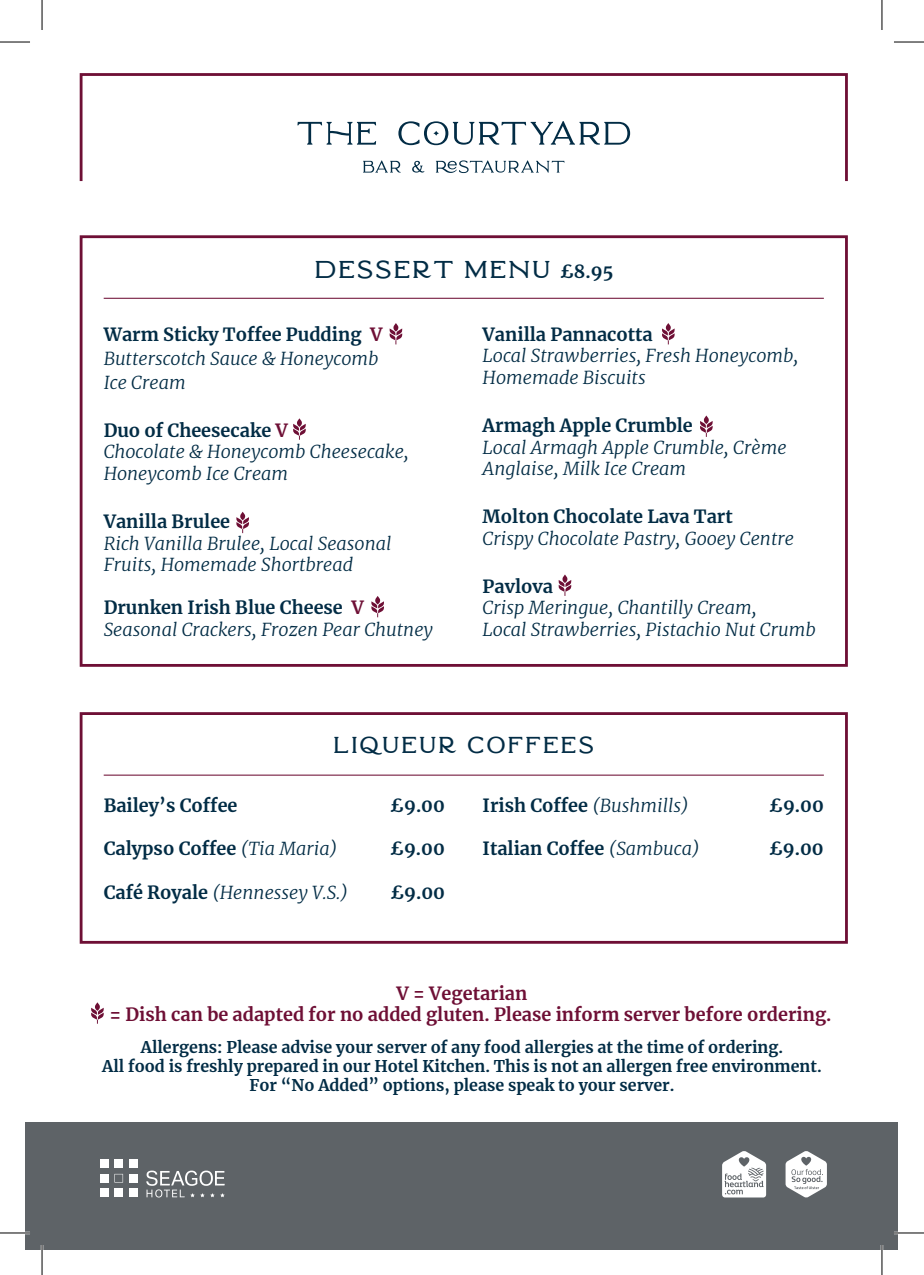
<style>
.page{position:relative;width:924px;height:1275px;background:#fff}
.page>*{position:absolute;margin:0;border:0;box-sizing:border-box;transform-origin:0 0}
.t1{font:700 33.8px "Karin";color:#022c45}
.t2{font:700 32px "Karin";color:#022c45}
.t3{font:italic 300 18px/21.6px "Merriweather";color:#022c45}
.t4{font:700 18px "Merriweather";color:#022c45}
.t5{font:700 18px/21.6px "Merriweather";color:#6e0f35}
.t6{font:700 16px/19.2px "Merriweather";color:#022c45;text-align:center}
.s1{font-family:"Merriweather";font-size:18px}
.s2{font-weight:700;font-style:normal}
.s3{font-weight:700;font-style:normal;color:#6e0f35}
.s4{font-weight:300;font-style:italic}
</style>
<div class="page">
<div style="left:26px;top:1122px;width:872px;height:128px;background:#5e6367"></div>
<div style="left:100px;top:1188px;width:8px;height:9px;background:#fff"></div>
<div style="left:100px;top:1173px;width:8px;height:9px;background:#fff"></div>
<div style="left:100px;top:1159px;width:8px;height:8px;background:#fff"></div>
<div style="left:114px;top:1188px;width:9px;height:9px;background:#fff"></div>
<div style="left:114px;top:1159px;width:9px;height:8px;background:#fff"></div>
<div style="left:129px;top:1188px;width:9px;height:9px;background:#fff"></div>
<div style="left:129px;top:1173px;width:9px;height:9px;background:#fff"></div>
<div style="left:129px;top:1159px;width:9px;height:8px;background:#fff"></div>
<svg style="left:114px;top:1173px;width:9px;height:9px"></svg>
<svg style="left:146px;top:1170px;width:79px;height:27px"></svg>
<svg style="left:722px;top:1151px;width:43px;height:46px"></svg>
<svg style="left:785px;top:1151px;width:41px;height:46px"></svg>
<div style="left:80px;top:235px;width:767px;height:432px;border:3px solid #6e0f35"></div>
<hr style="left:104px;top:298px;width:719px;height:1px;background:#6e0f35">
<div style="left:80px;top:73px;width:767px;height:109px;border:3px solid #6e0f35"></div>
<svg style="left:297px;top:122px;width:79px;height:23px"></svg>
<svg style="left:398px;top:121px;width:231px;height:24px"></svg>
<svg style="left:363px;top:160px;width:37px;height:13px"></svg>
<svg style="left:412px;top:161px;width:12px;height:12px"></svg>
<svg style="left:435px;top:160px;width:129px;height:13px"></svg>
<div style="left:80px;top:712px;width:767px;height:231px;border:3px solid #6e0f35"></div>
<hr style="left:104px;top:774px;width:719px;height:1px;background:#6e0f35">
<svg style="left:91px;top:1002px;width:13px;height:21px"></svg>
<svg style="left:389px;top:323px;width:13px;height:21px"></svg>
<svg style="left:293px;top:418px;width:13px;height:22px"></svg>
<svg style="left:236px;top:512px;width:13px;height:21px"></svg>
<svg style="left:662px;top:323px;width:12px;height:21px"></svg>
<svg style="left:700px;top:415px;width:12px;height:22px"></svg>
<svg style="left:558px;top:574px;width:13px;height:22px"></svg>
<svg style="left:371px;top:596px;width:13px;height:21px"></svg>
<hr style="left:0;top:1231px;width:30px;height:3px;background:#fff">
<hr style="left:893px;top:1231px;width:30px;height:3px;background:#fff">
<hr style="left:41px;top:1245px;width:2px;height:30px;background:#fff">
<hr style="left:880px;top:1245px;width:2px;height:30px;background:#fff">
<hr style="left:0;top:42px;width:30px;height:1px;background:#000">
<hr style="left:893px;top:42px;width:30px;height:1px;background:#000">
<hr style="left:0;top:1232px;width:30px;height:1px;background:#000">
<hr style="left:893px;top:1232px;width:30px;height:1px;background:#000">
<hr style="left:42px;top:0;width:1px;height:30px;background:#000">
<hr style="left:42px;top:1245px;width:1px;height:30px;background:#000">
<hr style="left:881px;top:0;width:1px;height:30px;background:#000">
<hr style="left:881px;top:1245px;width:1px;height:30px;background:#000">
<h1 class="t1" style="left:314px;top:254px;width:301px">dessert menu <span class="s1">£8.95</span></h1>
<p class="t3" style="left:104px;top:322px;width:280px;line-height:24px"><span class="s2">Warm Sticky Toffee Pudding</span> <span class="s3">V<br></span>Butterscotch Sauce &amp; Honeycomb<br>Ice Cream</p>
<p class="t3" style="left:104px;top:419px;width:306px"><span class="s2">Duo of Cheesecake</span> <span class="s3">V<br></span>Chocolate &amp; Honeycomb Cheesecake,<br>Honeycomb Ice Cream</p>
<p class="t4" style="left:104px;top:509px;width:128px">Vanilla Brulee</p>
<p class="t3" style="left:104px;top:532px;width:289px">Rich Vanilla Brulee, Local Seasonal<br>Fruits, Homemade Shortbread</p>
<p class="t3" style="left:104px;top:596px;width:331px"><span class="s2">Drunken Irish Blue Cheese</span> <span class="s3">V<br></span>Seasonal Crackers, Frozen Pear Chutney</p>
<p class="t4" style="left:482px;top:322px;width:172px">Vanilla Pannacotta</p>
<p class="t3" style="left:482px;top:344px;width:317px">Local Strawberries, Fresh Honeycomb,<br>Homemade Biscuits</p>
<p class="t4" style="left:482px;top:413px;width:212px">Armagh Apple Crumble</p>
<p class="t3" style="left:482px;top:436px;width:305px">Local Armagh Apple Crumble, Crème<br>Anglaise, Milk Ice Cream</p>
<p class="t4" style="left:482px;top:504px;width:251px">Molton Chocolate Lava Tart</p>
<p class="t3" style="left:482px;top:527px;width:313px">Crispy Chocolate Pastry, Gooey Centre</p>
<p class="t4" style="left:482px;top:574px;width:72px">Pavlova</p>
<p class="t3" style="left:482px;top:596px;width:334px">Crisp Meringue, Chantilly Cream,<br>Local Strawberries, Pistachio Nut Crumb</p>
<h2 class="t2" style="left:332px;top:730px;width:264px">liqueur Coffees</h2>
<p class="t4" style="left:104px;top:793px;width:135px">Bailey’s Coffee</p>
<p class="t4" style="left:390px;top:793px;width:56px">£9.00</p>
<p class="t4" style="left:104px;top:836px;width:235px">Calypso Coffee <span class="s4">(Tia Maria)</span></p>
<p class="t4" style="left:390px;top:836px;width:56px">£9.00</p>
<p class="t3" style="left:104px;top:880px;width:246px"><span class="s2">Café Royale</span> (Hennessey V.S.)</p>
<p class="t4" style="left:390px;top:879px;width:56px">£9.00</p>
<p class="t4" style="left:482px;top:793px;width:207px">Irish Coffee <span class="s4">(Bushmills)</span></p>
<p class="t4" style="left:768px;top:793px;width:56px">£9.00</p>
<p class="t4" style="left:482px;top:836px;width:218px">Italian Coffee <span class="s4">(Sambuca)</span></p>
<p class="t4" style="left:768px;top:836px;width:56px">£9.00</p>
<p class="t5" style="left:109px;top:982px;width:723px;text-indent:287px">V = Vegetarian<br>= Dish can be adapted for no added gluten. Please inform server before ordering.</p>
<p class="t6" style="left:102px;top:1036px;width:720px">Allergens: Please advise your server of any food allergies at the time of ordering.<br>All food is freshly prepared in our Hotel Kitchen. This is not an allergen free environment.<br>For “No Added” options, please speak to your server.</p>
</div>
